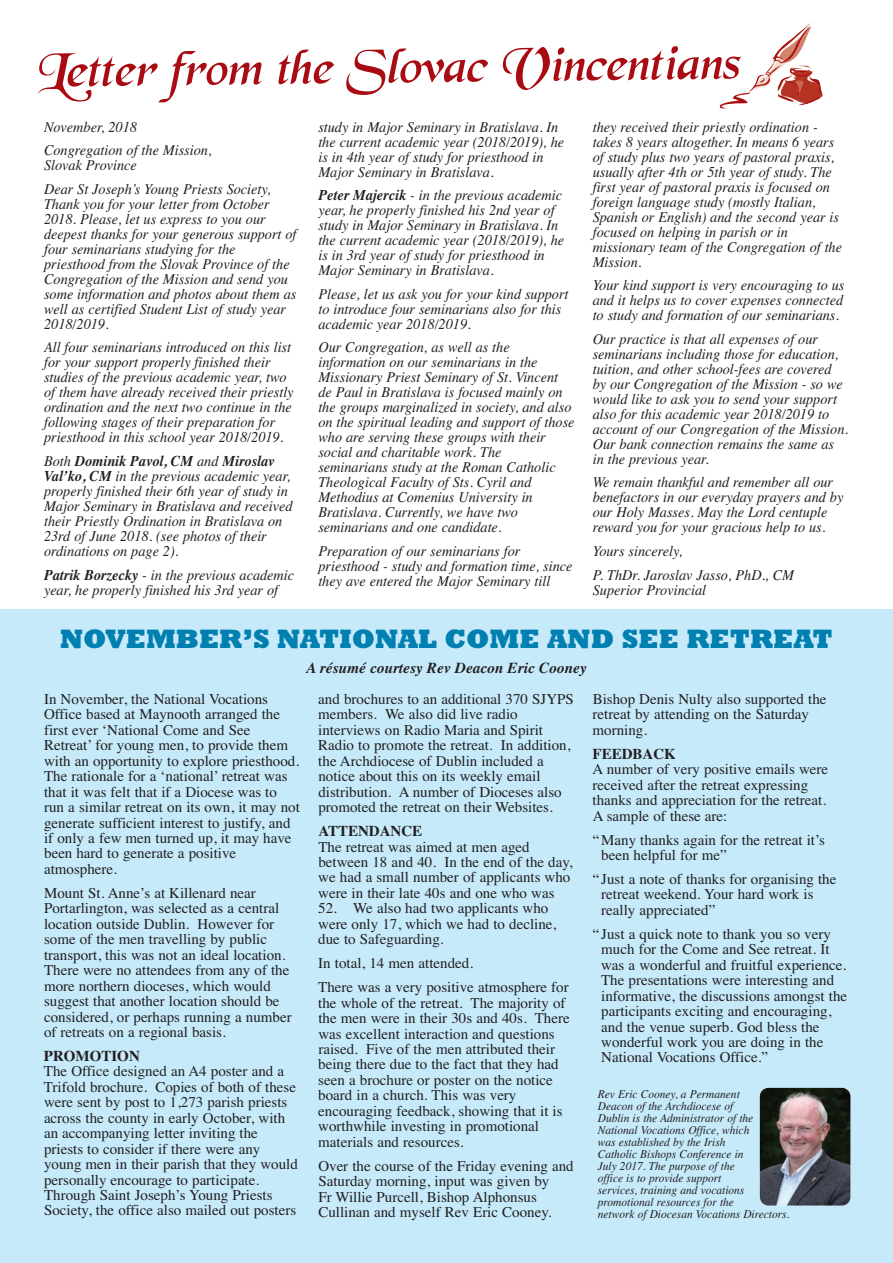
<style>
.page{position:relative;width:893px;height:1263px;background:#fff}
.page>*{position:absolute;margin:0;border:0;box-sizing:border-box;transform-origin:0 0}
.t1{font:italic 51px "Black Chancery";color:#a90b12}
.t2{font:800 27px "Rockwell";color:#007fb1}
.t3{font:italic 700 15.3px "Times";color:#231f20}
.t4{font:italic 15px/15px "Times";color:#231f20;scale:.95 1}
.t5{font:15px/15.5px "Times";color:#231f20}
.t6{font:700 15px "Times";color:#231f20}
.t7{font:italic 12px/12px "Times";color:#231f20;scale:.95 1}
.s1{font-weight:700}
</style>
<div class="page">
<div style="left:0;top:609px;width:893px;height:654px;background:#c6eafa"></div>
<img style="left:720px;top:23px;width:103px;height:86px">
<img style="left:760px;top:1088px;width:90px;height:117px">
<h1 class="t1" style="left:34px;top:41px;width:705px;rotate:-1deg">Letter from the Slovac Vincentians</h1>
<p class="t4" style="left:44px;top:115px;width:178px;line-height:23.5px">November, 2018<br>Congregation of the Mission,</p>
<p class="t4" style="left:44px;top:153px;width:240px;line-height:23.5px">Slovak Province<br>Dear St Joseph’s Young Priests Society,</p>
<p class="t4" style="left:44px;top:196px;width:267px">Thank you for your letter from October 2018. Please, let us express to you our deepest thanks for your generous support of four seminarians studying for the priesthood from the Slovak Province of the Congregation of the Mission and send you some information and photos about them as well as certified Student List of study year 2018/2019.</p>
<p class="t4" style="left:44px;top:340px;width:264px">All four seminarians introduced on this list for your support properly finished their studies of the previous academic year, two of them have already received their priestly ordination and the next two continue in the following stages of their preparation for priesthood in this school year 2018/2019.</p>
<p class="t4" style="left:44px;top:453px;width:263px">Both <span class="s1">Dominik Pavol, CM</span> and <span class="s1">Miroslav Val’ko, CM</span> in the previous academic year, properly finished their 6th year of study in Major Seminary in Bratislava and received their Priestly Ordination in Bratislava on 23rd of June 2018. (see photos of their ordinations on page 2).</p>
<p class="t4" style="left:44px;top:567px;width:265px"><span class="s1">Patrik Borzecky</span> - in the previous academic year, he properly finished his 3rd year of</p>
<p class="t4" style="left:318px;top:119px;width:260px">study in Major Seminary in Bratislava. In the current academic year (2018/2019), he is in 4th year of study for priesthood in Major Seminary in Bratislava.</p>
<p class="t4" style="left:318px;top:188px;width:260px"><span class="s1">Peter Majercik</span> - in the previous academic year, he properly finished his 2nd year of study in Major Seminary in Bratislava. In the current academic year (2018/2019), he is in 3rd year of study for priesthood in Major Seminary in Bratislava.</p>
<p class="t4" style="left:318px;top:286px;width:265px">Please, let us ask you for your kind support to introduce four seminarians also for this academic year 2018/2019.</p>
<p class="t4" style="left:318px;top:340px;width:271px">Our Congregation, as well as the information on our seminarians in the Missionary Priest Seminary of St. Vincent de Paul in Bratislava is focused mainly on the groups marginalized in society, and also on the spiritual leading and support of those who are serving these groups with their social and charitable work. The seminarians study at the Roman Catholic Theological Faculty of Sts. Cyril and Methodius at Comenius University in Bratislava. Currently, we have two seminarians and one candidate.</p>
<p class="t4" style="left:318px;top:543px;width:269px">Preparation of our seminarians for priesthood - study and formation time, since they ave entered the Major Seminary till</p>
<p class="t4" style="left:593px;top:119px;width:264px">they received their priestly ordination - takes 8 years altogether. In means 6 years of study plus two years of pastoral praxis, usually after 4th or 5th year of study. The first year of pastoral praxis is focused on foreign language study (mostly Italian, Spanish or English) and the second year is focused on helping in parish or in missionary team of the Congregation of the Mission.</p>
<p class="t4" style="left:593px;top:278px;width:266px;text-align:justify">Your kind support is very encouraging to us and it helps us to cover expenses connected to study and formation of our seminarians.</p>
<p class="t4" style="left:593px;top:331px;width:270px">Our practice is that all expenses of our seminarians including those for education, tuition, and other school-fees are covered by our Congregation of the Mission - so we would like to ask you to send your support also for this academic year 2018/2019 to account of our Congregation of the Mission.<br>Our bank connection remains the same as in the previous year.</p>
<p class="t4" style="left:593px;top:475px;width:265px">We remain thankful and remember all our benefactors in our everyday prayers and by our Holy Masses. May the Lord centuple reward you for your gracious help to us.</p>
<p class="t4" style="left:593px;top:539px;width:213px;line-height:23.5px">Yours sincerely,<br>P. ThDr. Jaroslav Jasso, PhD., CM</p>
<p class="t4" style="left:593px;top:582px;width:121px">Superior Provincial</p>
<h2 class="t2" style="left:60px;top:623px;width:774px">NOVEMBER’S NATIONAL COME AND SEE RETREAT</h2>
<p class="t3" style="left:306px;top:658px;width:282px">A résumé courtesy Rev Deacon Eric Cooney</p>
<p class="t5" style="left:44px;top:691px;width:257px">In November, the National Vocations Office based at Maynooth arranged the first ever ‘National Come and See Retreat’ for young men, to provide them with an opportunity to explore priesthood.<br>The rationale for a ‘national’ retreat was that it was felt that if a Diocese was to run a similar retreat on its own, it may not generate sufficient interest to justify, and if only a few men turned up, it may have been hard to generate a positive atmosphere.</p>
<p class="t5" style="left:44px;top:885px;width:249px">Mount St. Anne’s at Killenard near Portarlington, was selected as a central location outside Dublin. However for some of the men travelling by public transport, this was not an ideal location.<br>There were no attendees from any of the more northern dioceses, which would suggest that another location should be considered, or perhaps running a number of retreats on a regional basis.</p>
<p class="t6" style="left:44px;top:1047px;width:97px">PROMOTION</p>
<p class="t5" style="left:44px;top:1063px;width:255px">The Office designed an A4 poster and a Trifold brochure. Copies of both of these were sent by post to 1,273 parish priests across the county in early October, with an accompanying letter inviting the priests to consider if there were any young men in their parish that they would personally encourage to participate.<br>Through Saint Joseph’s Young Priests Society, the office also mailed out posters</p>
<p class="t5" style="left:318px;top:691px;width:257px">and brochures to an additional 370 SJYPS members. We also did live radio interviews on Radio Maria and Spirit Radio to promote the retreat. In addition, the Archdiocese of Dublin included a notice about this on its weekly email distribution. A number of Dioceses also promoted the retreat on their Websites.</p>
<p class="t6" style="left:318px;top:822px;width:105px">ATTENDANCE</p>
<p class="t5" style="left:318px;top:839px;width:256px">The retreat was aimed at men aged between 18 and 40. In the end of the day, we had a small number of applicants who were in their late 40s and one who was</p>
<p class="t5" style="left:318px;top:900px;width:239px">52. We also had two applicants who were only 17, which we had to decline, due to Safeguarding.</p>
<p class="t5" style="left:318px;top:951px;width:252px;line-height:24px">In total, 14 men attended.<br>There was a very positive atmosphere for</p>
<p class="t5" style="left:318px;top:995px;width:253px">the whole of the retreat. The majority of the men were in their 30s and 40s. There was excellent interaction and questions raised. Five of the men attributed their being there due to the fact that they had seen a brochure or poster on the notice board in a church. This was very encouraging feedback, showing that it is worthwhile investing in promotional materials and resources.</p>
<p class="t5" style="left:318px;top:1158px;width:257px">Over the course of the Friday evening and Saturday morning, input was given by<br>Fr Willie Purcell, Bishop Alphonsus Cullinan and myself Rev Eric Cooney.</p>
<p class="t5" style="left:593px;top:691px;width:235px">Bishop Denis Nulty also supported the retreat by attending on the Saturday morning.</p>
<p class="t6" style="left:593px;top:745px;width:85px">FEEDBACK</p>
<p class="t5" style="left:593px;top:761px;width:237px">A number of very positive emails were received after the retreat expressing thanks and appreciation for the retreat.<br>A sample of these are:</p>
<p class="t5" style="left:601px;top:832px;width:225px;text-indent:-9px">“Many thanks again for the retreat it’s been helpful for me”</p>
<p class="t5" style="left:601px;top:871px;width:237px;text-indent:-9px">“Just a note of thanks for organising the retreat weekend. Your hard work is really appreciated”</p>
<p class="t5" style="left:601px;top:926px;width:248px;text-indent:-8px">“Just a quick note to thank you so very much for the Come and See retreat. It was a wonderful and fruitful experience.<br>The presentations were interesting and informative, the discussions amongst the participants exciting and encouraging, and the venue superb. God bless the wonderful work you are doing in the National Vocations Office.”</p>
<p class="t7" style="left:598px;top:1087px;width:203px">Rev Eric Cooney, a Permanent<br>Deacon of the Archdiocese of<br>Dublin is the Administrator of the<br>National Vocations Office, which<br>was established by the Irish<br>Catholic Bishops Conference in<br>July 2017. The purpose of the<br>office is to provide support<br>services, training and vocations promotional resources for the<br>network of Diocesan Vocations Directors.</p>
</div>
